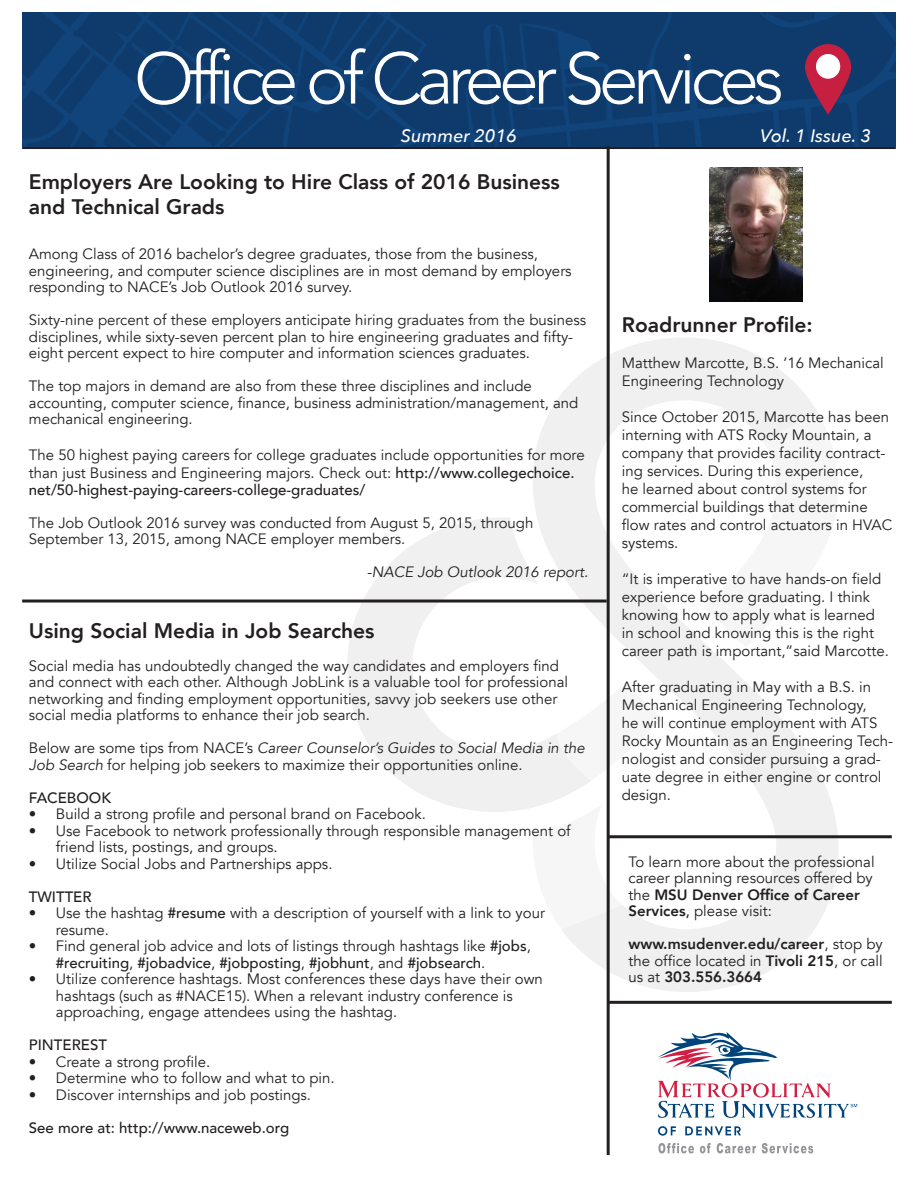
<style>
.page{position:relative;width:918px;height:1188px;background:#fff}
.page>*{position:absolute;margin:0;border:0;box-sizing:border-box;transform-origin:0 0}
.t1{font:300 72px "Avenir";letter-spacing:-.08em;color:#fff}
.t2{font:800 21px/25.2px "Avenir";color:#231f20}
.t3{font:italic 500 18px "Avenir Next";color:#fff}
.t4{font:15px/16.5px "Avenir";color:#231f20}
.t5{font:500 15px "Avenir";color:#231f20}
.t6{font:800 15px/16.5px "Avenir";color:#231f20;text-align:justify}
.t7{font:italic 15px "Avenir";color:#231f20}
.s1{font-weight:500}
.s2{font-style:italic}
.s3{font-weight:800}
.s4{font-weight:400}
</style>
<div class="page">
<svg style="left:533px;top:338px;width:305px;height:654px"></svg>
<svg style="left:347px;top:518px;width:245px;height:294px"></svg>
<hr style="left:22px;top:146px;width:874px;height:3px;background:#231f20">
<img style="left:22px;top:13px;width:874px;height:133px">
<svg style="left:805px;top:44px;width:46px;height:71px;background:#8d496b"></svg>
<hr style="left:607px;top:146px;width:3px;height:1009px;background:#231f20">
<svg style="left:658px;top:1126px;width:83px;height:10px"></svg>
<svg style="left:658px;top:1032px;width:199px;height:86px"></svg>
<svg style="left:658px;top:1143px;width:36px;height:10px"></svg>
<svg style="left:700px;top:1143px;width:11px;height:10px"></svg>
<svg style="left:717px;top:1143px;width:39px;height:10px"></svg>
<svg style="left:762px;top:1143px;width:51px;height:10px"></svg>
<hr style="left:608px;top:835px;width:284px;height:3px;background:#231f20">
<hr style="left:609px;top:1001px;width:283px;height:3px;background:#231f20">
<hr style="left:22px;top:600px;width:585px;height:3px;background:#231f20">
<img style="left:709px;top:167px;width:94px;height:135px">
<p class="t1" style="left:134px;top:36px;width:652px">Office of Career Services</p>
<p class="t3" style="left:401px;top:121px;width:118px">Summer 2016</p>
<p class="t3" style="left:760px;top:121px;width:112px">Vol. 1 Issue. 3</p>
<p class="t2" style="left:29px;top:169px;width:533px">Employers Are Looking to Hire Class of 2016 Business and Technical Grads</p>
<p class="t4" style="left:29px;top:246px;width:544px">Among Class of 2016 bachelor’s degree graduates, those from the business, engineering, and computer science disciplines are in most demand by employers responding to NACE’s Job Outlook 2016 survey.</p>
<p class="t4" style="left:29px;top:312px;width:559px">Sixty-nine percent of these employers anticipate hiring graduates from the business disciplines, while sixty-seven percent plan to hire engineering graduates and fifty&shy;eight percent expect to hire computer and information sciences graduates.</p>
<p class="t4" style="left:29px;top:378px;width:551px">The top majors in demand are also from these three disciplines and include accounting, computer science, finance, business administration/management, and mechanical engineering.</p>
<p class="t4" style="left:29px;top:446px;width:557px;line-height:18px">The 50 highest paying careers for college graduates include opportunities for more than just Business and Engineering majors. Check out: <span class="s1">http://www.collegechoice.</span></p>
<p class="t5" style="left:29px;top:476px;width:338px">net/50-highest-paying-careers-college-graduates/</p>
<p class="t4" style="left:29px;top:515px;width:506px">The Job Outlook 2016 survey was conducted from August 5, 2015, through<br>September 13, 2015, among NACE employer members.</p>
<p class="t7" style="left:367px;top:563px;width:223px">-NACE Job Outlook 2016 report.</p>
<p class="t2" style="left:29px;top:618px;width:347px">Using Social Media in Job Searches</p>
<p class="t4" style="left:29px;top:658px;width:541px">Social media has undoubtedly changed the way candidates and employers find and connect with each other. Although JobLink is a valuable tool for professional networking and finding employment opportunities, savvy job seekers use other social media platforms to enhance their job search.</p>
<p class="t4" style="left:29px;top:740px;width:557px">Below are some tips from NACE’s <span class="s2">Career Counselor’s Guides to Social Media in the<br>Job Search</span> for helping job seekers to maximize their opportunities online.</p>
<p class="t5" style="left:29px;top:784px;width:84px">FACEBOOK</p>
<p class="t4" style="left:29px;top:806px;width:399px">• Build a strong profile and personal brand on Facebook.</p>
<p class="t4" style="left:56px;top:823px;width:516px;text-indent:-27px">• Use Facebook to network professionally through responsible management of friend lists, postings, and groups.</p>
<p class="t4" style="left:29px;top:856px;width:305px">• Utilize Social Jobs and Partnerships apps.</p>
<p class="t5" style="left:29px;top:883px;width:64px">TWITTER</p>
<p class="t4" style="left:56px;top:905px;width:491px;text-indent:-27px">• Use the hashtag <span class="s1">#resume</span> with a description of yourself with a link to your resume.</p>
<p class="t4" style="left:56px;top:938px;width:476px;text-indent:-27px">• Find general job advice and lots of listings through hashtags like <span class="s1">#jobs</span>, <span class="s1">#recruiting</span>, <span class="s1">#jobadvice</span>, <span class="s1">#jobposting</span>, <span class="s1">#jobhunt</span>, and <span class="s1">#jobsearch</span>.</p>
<p class="t4" style="left:56px;top:971px;width:489px;text-indent:-27px">• Utilize conference hashtags. Most conferences these days have their own hashtags (such as #NACE15). When a relevant industry conference is approaching, engage attendees using the hashtag.</p>
<p class="t5" style="left:29px;top:1032px;width:80px">PINTEREST</p>
<p class="t4" style="left:29px;top:1054px;width:183px">• Create a strong profile.</p>
<p class="t4" style="left:29px;top:1070px;width:307px">• Determine who to follow and what to pin.</p>
<p class="t4" style="left:29px;top:1087px;width:284px">• Discover internships and job postings.</p>
<p class="t5" style="left:29px;top:1114px;width:262px">See more at: http://www.naceweb.org</p>
<p class="t2" style="left:622px;top:312px;width:192px">Roadrunner Profile:</p>
<p class="t4" style="left:622px;top:354px;width:264px;line-height:18px">Matthew Marcotte, B.S. ’16 Mechanical<br>Engineering Technology</p>
<p class="t4" style="left:622px;top:408px;width:272px;line-height:18px">Since October 2015, Marcotte has been interning with ATS Rocky Mountain, a company that provides facility contract&shy;ing services. During this experience,<br>he learned about control systems for commercial buildings that determine flow rates and control actuators in HVAC systems.</p>
<p class="t4" style="left:622px;top:570px;width:269px;line-height:18px">“It is imperative to have hands-on field experience before graduating. I think knowing how to apply what is learned in school and knowing this is the right career path is important,”said Marcotte.</p>
<p class="t4" style="left:622px;top:678px;width:273px;line-height:18px">After graduating in May with a B.S. in Mechanical Engineering Technology,<br>he will continue employment with ATS Rocky Mountain as an Engineering Tech&shy;nologist and consider pursuing a grad&shy;uate degree in either engine or control design.</p>
<p class="t4" style="left:629px;top:854px;width:248px">To learn more about the professional career planning resources offered by the <span class="s3">MSU Denver Office of Career<br>Services</span><span class="s1">,</span> please visit:</p>
<p class="t6" style="left:629px;top:936px;width:256px">www.msudenver.edu/career<span class="s4">, stop by the office located in</span> Tivoli 215<span class="s4">, or call us at</span> 303.556.3664</p>
</div>
